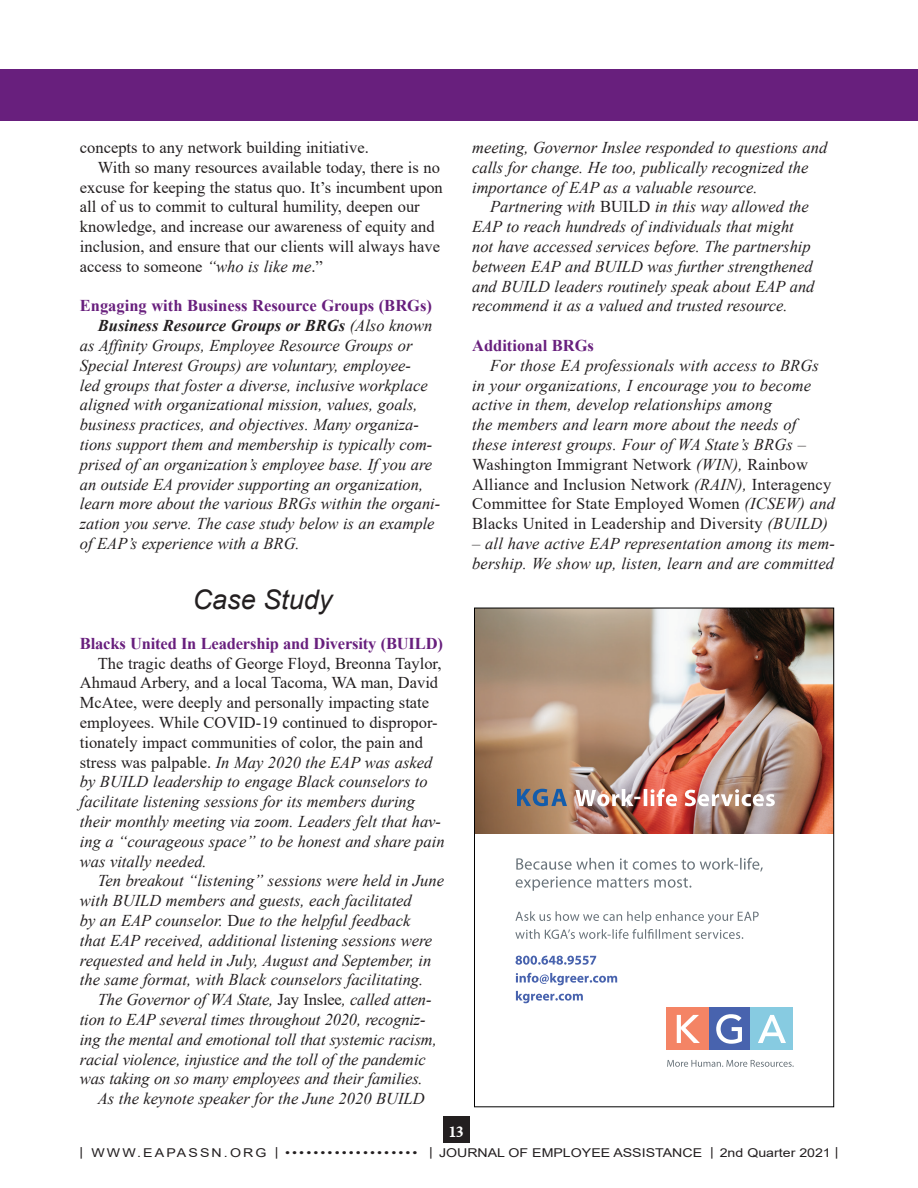
<style>
.page{position:relative;width:918px;height:1188px;background:#fff}
.page>*{position:absolute;margin:0;border:0;box-sizing:border-box;transform-origin:0 0}
.t1{font:italic 27px "Arial";color:#231f20}
.t2{font:italic 16.5px/19.8px "Times New Roman";color:#231f20}
.t3{font:16.5px/19.8px "Times New Roman";color:#231f20}
.t4{font:700 16.5px "Times New Roman";color:#681f7d}
.t5{font:italic 700 16.5px "Times New Roman";color:#231f20}
.t6{font:700 15px "Aldine 721 BT";color:#fff}
.t7{font:12.15px "Arial";color:#231f20;scale:1.17 1}
.s1{font-style:italic}
.s2{font-weight:400}
.s3{font-style:normal}
</style>
<div class="page">
<div style="left:443px;top:1116px;width:27px;height:27px;background:#231f20"></div>
<img style="left:474px;top:608px;width:360px;height:499px">
<div style="left:0;top:69px;width:918px;height:51px;background:#681f7d"></div>
<p class="t3" style="left:80px;top:137px;width:290px">concepts to any network building initiative.</p>
<p class="t3" style="left:98px;top:157px;width:344px">With so many resources available today, there is no</p>
<p class="t3" style="left:80px;top:177px;width:365px">excuse for keeping the status quo. It’s incumbent upon</p>
<p class="t3" style="left:80px;top:197px;width:341px">all of us to commit to cultural humility, deepen our</p>
<p class="t3" style="left:80px;top:217px;width:356px">knowledge, and increase our awareness of equity and</p>
<p class="t3" style="left:80px;top:236px;width:362px">inclusion, and ensure that our clients will always have</p>
<p class="t3" style="left:80px;top:256px;width:245px">access to someone <span class="s1">“who is like me</span>.”</p>
<p class="t4" style="left:80px;top:297px;width:354px">Engaging with Business Resource Groups (BRGs)</p>
<p class="t5" style="left:98px;top:316px;width:336px">Business Resource Groups or BRGs <span class="s2">(Also known</span></p>
<p class="t2" style="left:80px;top:335px;width:334px">as Affinity Groups, Employee Resource Groups or</p>
<p class="t2" style="left:80px;top:355px;width:333px">Special Interest Groups) are voluntary, employee-</p>
<p class="t2" style="left:80px;top:375px;width:349px">led groups that foster a diverse, inclusive workplace</p>
<p class="t2" style="left:80px;top:395px;width:339px">aligned with organizational mission, values, goals,</p>
<p class="t2" style="left:80px;top:415px;width:341px">business practices, and objectives. Many organiza-</p>
<p class="t2" style="left:80px;top:434px;width:354px">tions support them and membership is typically com-</p>
<p class="t2" style="left:80px;top:454px;width:354px">prised of an organization’s employee base. If you are</p>
<p class="t2" style="left:80px;top:474px;width:345px">an outside EA provider supporting an organization,</p>
<p class="t2" style="left:80px;top:494px;width:362px">learn more about the various BRGs within the organi-</p>
<p class="t2" style="left:80px;top:514px;width:356px">zation you serve. The case study below is an example</p>
<p class="t2" style="left:80px;top:533px;width:221px">of EAP’s experience with a BRG.</p>
<h1 class="t1" style="left:193px;top:585px;width:141px">Case Study</h1>
<p class="t4" style="left:80px;top:634px;width:365px">Blacks United In Leadership and Diversity (BUILD)</p>
<p class="t3" style="left:80px;top:653px;width:366px;text-indent:18px">The tragic deaths of George Floyd, Breonna Taylor, Ahmaud Arbery, and a local Tacoma, WA man, David McAtee, were deeply and personally impacting state employees. While COVID-19 continued to dispropor&shy;tionately impact communities of color, the pain and stress was palpable. <span class="s1">In May 2020 the EAP was asked by BUILD leadership to engage Black counselors to facilitate listening sessions for its members during their monthly meeting via zoom. Leaders felt that hav&shy;ing a “courageous space” to be honest and share pain was vitally needed.</span></p>
<p class="t2" style="left:80px;top:871px;width:366px;text-indent:18px">Ten breakout “listening” sessions were held in June with BUILD members and guests, each facilitated<br>by an EAP counselor. <span class="s3">D</span>ue to the helpful feedback<br>that EAP received, additional listening sessions were requested and held in July, August and September, in the same format, with Black counselors facilitating.</p>
<p class="t2" style="left:98px;top:990px;width:335px">The Governor of WA State, <span class="s3">Jay Inslee</span>, called atten-</p>
<p class="t2" style="left:80px;top:1010px;width:347px">tion to EAP several times throughout 2020, recogniz-</p>
<p class="t2" style="left:80px;top:1029px;width:358px">ing the mental and emotional toll that systemic racism,</p>
<p class="t2" style="left:80px;top:1049px;width:347px">racial violence, injustice and the toll of the pandemic</p>
<p class="t2" style="left:80px;top:1069px;width:344px">was taking on so many employees and their families.</p>
<p class="t2" style="left:98px;top:1089px;width:328px">As the keynote speaker for the June 2020 BUILD</p>
<p class="t6" style="left:449px;top:1123px;width:16px">13</p>
<p class="t2" style="left:472px;top:137px;width:357px">meeting, Governor Inslee responded to questions and calls for change. He too, publically recognized the importance of EAP as a valuable resource.</p>
<p class="t2" style="left:472px;top:197px;width:344px;text-indent:18px">Partnering with <span class="s3">BUILD</span> in this way allowed the EAP to reach hundreds of individuals that might not have accessed services before. The partnership between EAP and BUILD was further strengthened and BUILD leaders routinely speak about EAP and recommend it as a valued and trusted resource.</p>
<p class="t4" style="left:472px;top:336px;width:123px">Additional BRGs</p>
<p class="t2" style="left:472px;top:355px;width:364px;text-indent:18px">For those EA professionals with access to BRGs in your organizations, I encourage you to become active in them, develop relationships among<br>the members and learn more about the needs of these interest groups. Four of WA State’s BRGs – <span class="s3">Washington Immigrant Network</span> (WIN), <span class="s3">Rainbow Alliance and Inclusion Network</span> (RAIN), <span class="s3">Interagency Committee for State Employed Women</span> (ICSEW) and <span class="s3">Blacks United in Leadership and Diversity</span> (BUILD)</p>
<p class="t2" style="left:472px;top:533px;width:364px">– all have active EAP representation among its mem&shy;bership. We show up, listen, learn and are committed</p>
<p class="t7" style="left:80px;top:1146px;width:650px">| WWW.EAPASSN.ORG |•••••••••••••••••••• | JOURNAL OF EMPLOYEE ASSISTANCE | 2nd Quarter 2021 |</p>
</div>
